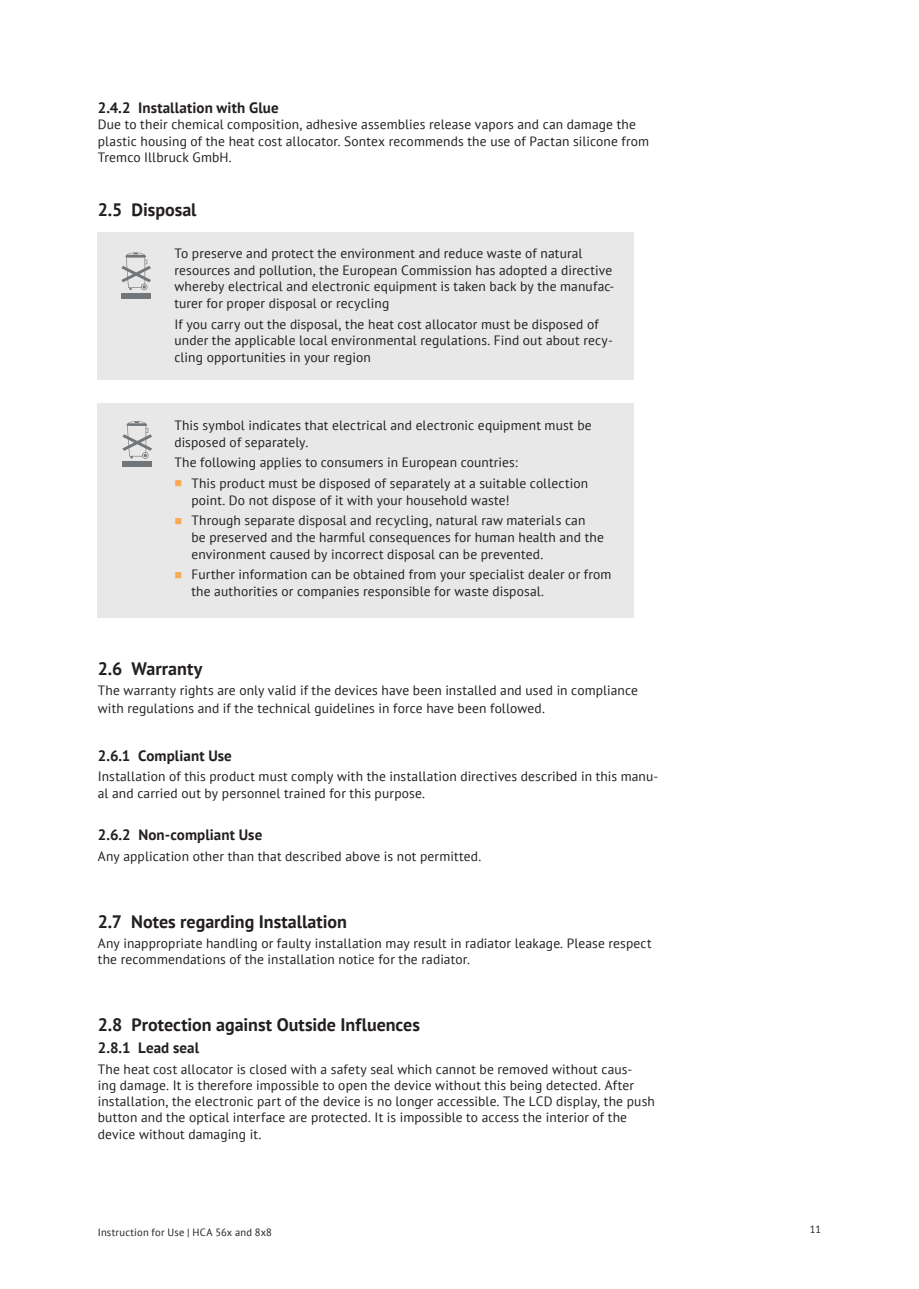
<style>
.page{position:relative;width:919px;height:1289px;background:#fff}
.page>*{position:absolute;margin:0;border:0;box-sizing:border-box;transform-origin:0 0}
.Titel_Lauftext{font:700 18px "PT Sans";color:#231f20}
.Titel_Lauftext-2{font:700 15px "PT Sans";letter-spacing:.005em;color:#231f20}
.Tabelle{font:700 15px "PT Sans";letter-spacing:.005em;color:#231f20}
.Titel_Lauftext-3{font:13.5px/16.2px "PT Sans";letter-spacing:.01em;color:#231f20}
.Aufzählungen{font:13.5px/16.5px "PT Sans";letter-spacing:.01em;color:#231f20}
.Lauftext_9pt_Blocksa{font:13.5px/16.5px "PT Sans";letter-spacing:.01em;color:#231f20}
.Tabelle-2{font:13.5px/16.2px "PT Sans";letter-spacing:.01em;color:#231f20}
.t1{font:10.5px "PT Sans";letter-spacing:.02em;color:#231f20}
.s1{color:#f9aa53}
</style>
<div class="page">
<div style="left:98px;top:232px;width:536px;height:147px;background:#e9e8e8"></div>
<svg style="left:121px;top:252px;width:30px;height:38px"></svg>
<div style="left:121px;top:293px;width:30px;height:5px;background:#70767a"></div>
<div style="left:98px;top:403px;width:536px;height:215px;background:#e9e8e8"></div>
<svg style="left:122px;top:421px;width:30px;height:37px"></svg>
<div style="left:122px;top:461px;width:30px;height:6px;background:#70767a"></div>
<p class="Tabelle" style="left:98px;top:98px;width:182px">2.4.2 Installation with Glue</p>
<p class="Tabelle-2" style="left:98px;top:116px;width:553px">Due to their chemical composition, adhesive assemblies release vapors and can damage the plastic housing of the heat cost allocator. Sontex recommends the use of Pactan silicone from<br>Tremco Illbruck GmbH.</p>
<p class="Titel_Lauftext" style="left:98px;top:197px;width:100px">2.5 Disposal</p>
<p class="Aufzählungen" style="left:174px;top:245px;width:441px">To preserve and protect the environment and reduce waste of natural resources and pollution, the European Commission has adopted a directive whereby electrical and electronic equipment is taken back by the manufac&shy;turer for proper disposal or recycling</p>
<p class="Aufzählungen" style="left:174px;top:315px;width:440px">If you carry out the disposal, the heat cost allocator must be disposed of under the applicable local environmental regulations. Find out about recy&shy;cling opportunities in your region</p>
<p class="Aufzählungen" style="left:174px;top:417px;width:419px">This symbol indicates that electrical and electronic equipment must be disposed of separately.</p>
<p class="Aufzählungen" style="left:174px;top:454px;width:345px">The following applies to consumers in European countries:</p>
<p class="Lauftext_9pt_Blocksa" style="left:191px;top:475px;width:398px;text-indent:-17px"><span class="s1">■</span> This product must be disposed of separately at a suitable collection point. Do not dispose of it with your household waste!</p>
<p class="Lauftext_9pt_Blocksa" style="left:191px;top:512px;width:414px;text-indent:-17px"><span class="s1">■</span> Through separate disposal and recycling, natural raw materials can<br>be preserved and the harmful consequences for human health and the environment caused by incorrect disposal can be prevented.</p>
<p class="Lauftext_9pt_Blocksa" style="left:191px;top:566px;width:421px;text-indent:-17px"><span class="s1">■</span> Further information can be obtained from your specialist dealer or from the authorities or companies responsible for waste disposal.</p>
<p class="Titel_Lauftext" style="left:98px;top:656px;width:106px">2.6 Warranty</p>
<p class="Titel_Lauftext-3" style="left:98px;top:681px;width:541px;line-height:18px">The warranty rights are only valid if the devices have been installed and used in compliance with regulations and if the technical guidelines in force have been followed.</p>
<p class="Titel_Lauftext-2" style="left:98px;top:745px;width:136px">2.6.1 Compliant Use</p>
<p class="Titel_Lauftext-3" style="left:98px;top:768px;width:562px">Installation of this product must comply with the installation directives described in this manu&shy;al and carried out by personnel trained for this purpose.</p>
<p class="Titel_Lauftext-2" style="left:98px;top:825px;width:166px">2.6.2 Non-compliant Use</p>
<p class="Titel_Lauftext-3" style="left:98px;top:847px;width:385px">Any application other than that described above is not permitted.</p>
<p class="Titel_Lauftext" style="left:98px;top:909px;width:250px">2.7 Notes regarding Installation</p>
<p class="Titel_Lauftext-3" style="left:98px;top:934px;width:555px">Any inappropriate handling or faulty installation may result in radiator leakage. Please respect the recommendations of the installation notice for the radiator.</p>
<p class="Titel_Lauftext" style="left:98px;top:1012px;width:323px">2.8 Protection against Outside Influences</p>
<p class="Titel_Lauftext-2" style="left:98px;top:1038px;width:103px">2.8.1 Lead seal</p>
<p class="Titel_Lauftext-3" style="left:98px;top:1060px;width:558px">The heat cost allocator is closed with a safety seal which cannot be removed without caus-<br>ing damage. It is therefore impossible to open the device without this being detected. After installation, the electronic part of the device is no longer accessible. The LCD display, the push button and the optical interface are protected. It is impossible to access the interior of the device without damaging it.</p>
<p class="t1" style="left:98px;top:1225px;width:176px">Instruction for Use | HCA 56x and 8x8</p>
<p class="t1" style="left:809px;top:1222px;width:13px">11</p>
</div>
